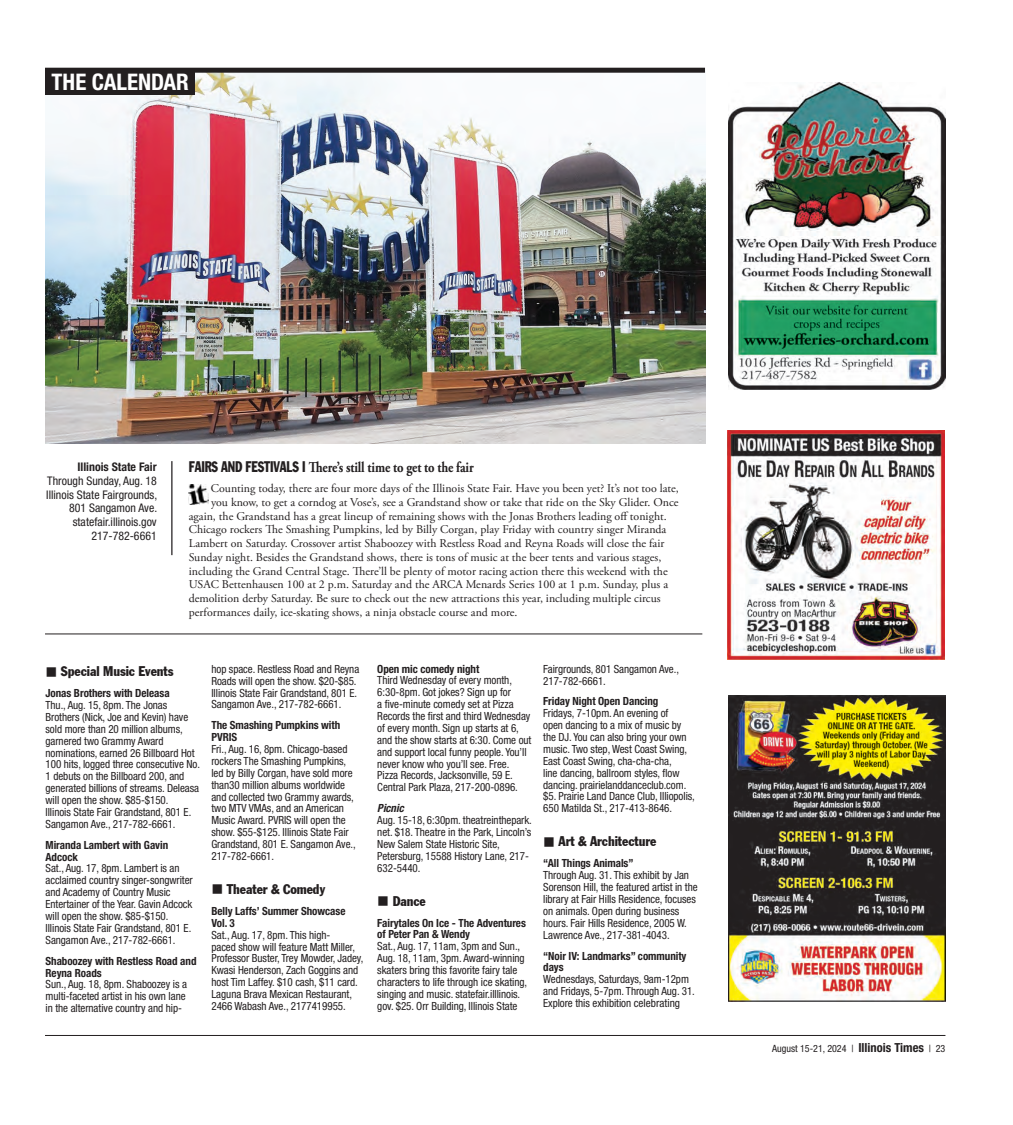
<style>
.page{position:relative;width:1013px;height:1125px;background:#fff}
.page>*{position:absolute;margin:0;border:0;box-sizing:border-box;transform-origin:0 0}
.t1{font:700 condensed 22.88px "Helvetica Neue";color:#fff}
.t2{font:700 15px "Adobe Garamond Pro";letter-spacing:-.01em;color:#231f20;scale:.84 1}
.EventSubHead{font:13.75px "Franklin Gothic Condensed";letter-spacing:-.005em;color:#231f20}
.t3{font:11.88px "Adobe Garamond Pro";color:#231f20}
.t4{font:condensed 11.88px/13.8px "Helvetica Neue";color:#231f20;text-align:right}
.t5{font:700 condensed 11.88px "Helvetica Neue";color:#231f20}
.EventListing{font:condensed 11.25px/11.9px "Helvetica Neue";letter-spacing:-.005em;color:#231f20}
.EventTitle{font:700 condensed 11.25px/11.9px "Helvetica Neue";letter-spacing:-.005em;color:#231f20}
.EventTitle-2{font:italic 700 condensed 11.25px "Helvetica Neue";letter-spacing:-.005em;color:#231f20}
.t6{font:condensed 10px "Helvetica Neue";color:#231f20}
.s1{font-family:"Franklin Gothic Condensed";font-weight:400}
.s2{font-weight:700;font-size:12.5px}
</style>
<div class="page">
<hr style="left:45px;top:1035px;width:900px;height:1px;background:#231f20">
<img style="left:45px;top:73px;width:660px;height:371px">
<div style="left:45px;top:68px;width:660px;height:5px;background:#231f20"></div>
<div style="left:46px;top:68px;width:149px;height:26px;background:#231f20"></div>
<hr style="left:45px;top:634px;width:657px;height:1px;background:#231f20">
<hr style="left:171px;top:461px;width:1px;height:94px;background:#231f20">
<img style="left:189px;top:484px;width:20px;height:20px">
<img style="left:728px;top:430px;width:216px;height:229px">
<img style="left:728px;top:82px;width:217px;height:307px">
<img style="left:728px;top:695px;width:217px;height:307px">
<p class="t1" style="left:52px;top:68px;width:139px">THE CALENDAR</p>
<p class="t5" style="left:77px;top:460px;width:81px">Illinois State Fair</p>
<p class="t4" style="left:47px;top:474px;width:111px">Through Sunday, Aug. 18</p>
<p class="t4" style="left:46px;top:488px;width:112px">Illinois State Fairgrounds,<br>801 Sangamon Ave.</p>
<p class="t4" style="left:73px;top:515px;width:86px">statefair.illinois.gov</p>
<p class="t4" style="left:91px;top:529px;width:67px">217-782-6661</p>
<p class="t2" style="left:189px;top:459px;width:341px"><span class="s1">FAIRS AND FESTIVALS I</span> There’s still time to get to the fair</p>
<p class="t3" style="left:211px;top:481px;width:469px">Counting today, there are four more days of the Illinois State Fair. Have you been yet? It’s not too late,</p>
<p class="t3" style="left:211px;top:495px;width:469px">you know, to get a corndog at Vose’s, see a Grandstand show or take that ride on the Sky Glider. Once</p>
<p class="t3" style="left:189px;top:509px;width:479px">again, the Grandstand has a great lineup of remaining shows with the Jonas Brothers leading off tonight.</p>
<p class="t3" style="left:189px;top:523px;width:479px">Chicago rockers The Smashing Pumpkins, led by Billy Corgan, play Friday with country singer Miranda</p>
<p class="t3" style="left:189px;top:536px;width:477px">Lambert on Saturday. Crossover artist Shaboozey with Restless Road and Reyna Roads will close the fair</p>
<p class="t3" style="left:189px;top:550px;width:474px">Sunday night. Besides the Grandstand shows, there is tons of music at the beer tents and various stages,</p>
<p class="t3" style="left:189px;top:564px;width:480px">including the Grand Central Stage. There’ll be plenty of motor racing action there this weekend with the</p>
<p class="t3" style="left:189px;top:578px;width:481px">USAC Bettenhausen 100 at 2 p.m. Saturday and the ARCA Menards Series 100 at 1 p.m. Sunday, plus a</p>
<p class="t3" style="left:189px;top:591px;width:473px">demolition derby Saturday. Be sure to check out the new attractions this year, including multiple circus</p>
<p class="t3" style="left:189px;top:605px;width:330px">performances daily, ice-skating shows, a ninja obstacle course and more.</p>
<p class="EventSubHead" style="left:46px;top:663px;width:129px">■ Special Music Events</p>
<p class="EventTitle" style="left:46px;top:687px;width:126px">Jonas Brothers with Deleasa</p>
<p class="EventListing" style="left:46px;top:699px;width:156px">Thu., Aug. 15, 8pm. The Jonas Brothers (Nick, Joe and Kevin) have sold more than 20 million albums, garnered two Grammy Award nominations, earned 26 Billboard Hot 100 hits, logged three consecutive No.<br>1 debuts on the Billboard 200, and generated billions of streams. Deleasa will open the show. $85-$150.<br>Illinois State Fair Grandstand, 801 E.<br>Sangamon Ave., 217-782-6661.</p>
<p class="EventTitle" style="left:46px;top:839px;width:124px">Miranda Lambert with Gavin<br>Adcock</p>
<p class="EventListing" style="left:46px;top:862px;width:149px">Sat., Aug. 17, 8pm. Lambert is an acclaimed country singer-songwriter and Academy of Country Music Entertainer of the Year. Gavin Adcock will open the show. $85-$150.<br>Illinois State Fair Grandstand, 801 E.<br>Sangamon Ave., 217-782-6661.</p>
<p class="EventTitle" style="left:46px;top:955px;width:152px">Shaboozey with Restless Road and<br>Reyna Roads</p>
<p class="EventListing" style="left:46px;top:978px;width:143px;text-align:justify">Sun., Aug. 18, 8pm. Shaboozey is a multi-faceted artist in his own lane in the alternative country and hip-</p>
<p class="EventListing" style="left:211px;top:663px;width:149px">hop space. Restless Road and Reyna Roads will open the show. $20-$85.<br>Illinois State Fair Grandstand, 801 E.<br>Sangamon Ave., 217-782-6661.</p>
<p class="EventTitle" style="left:211px;top:719px;width:130px">The Smashing Pumpkins with<br>PVRIS</p>
<p class="EventListing" style="left:211px;top:743px;width:146px">Fri., Aug. 16, 8pm. Chicago-based rockers The Smashing Pumpkins, led by Billy Corgan, have sold more than30 million albums worldwide and collected two Grammy awards, two MTV VMAs, and an American<br>Music Award. PVRIS will open the show. $55-$125. Illinois State Fair<br>Grandstand, 801 E. Sangamon Ave.,<br>217-782-6661.</p>
<p class="EventSubHead" style="left:211px;top:881px;width:115px">■ Theater &amp; Comedy</p>
<p class="EventTitle" style="left:211px;top:905px;width:135px">Belly Laffs’ Summer Showcase<br>Vol. 3</p>
<p class="EventListing" style="left:211px;top:929px;width:153px">Sat., Aug. 17, 8pm. This high-<br>paced show will feature Matt Miller, Professor Buster, Trey Mowder, Jadey, Kwasi Henderson, Zach Goggins and host Tim Laffey. $10 cash, $11 card.<br>Laguna Brava Mexican Restaurant, 2466 Wabash Ave., 2177419955.</p>
<p class="EventTitle" style="left:377px;top:662px;width:103px">Open mic comedy night</p>
<p class="EventListing" style="left:377px;top:674px;width:156px">Third Wednesday of every month, 6:30-8pm. Got jokes? Sign up for<br>a five-minute comedy set at Pizza Records the first and third Wednesday of every month. Sign up starts at 6, and the show starts at 6:30. Come out and support local funny people. You’ll never know who you’ll see. Free.<br>Pizza Records, Jacksonville, 59 E.<br>Central Park Plaza, 217-200-0896.</p>
<p class="EventTitle-2" style="left:377px;top:801px;width:28px">Picnic</p>
<p class="EventListing" style="left:377px;top:814px;width:156px">Aug. 15-18, 6:30pm. theatreinthepark. net. $18. Theatre in the Park, Lincoln’s<br>New Salem State Historic Site,<br>Petersburg, 15588 History Lane, 217-<br>632-5440.</p>
<p class="EventSubHead" style="left:377px;top:892px;width:50px">■ Dance</p>
<p class="EventTitle" style="left:377px;top:917px;width:150px">Fairytales On Ice - The Adventures of Peter Pan &amp; Wendy</p>
<p class="EventListing" style="left:377px;top:940px;width:151px">Sat., Aug. 17, 11am, 3pm and Sun., Aug. 18, 11am, 3pm. Award-winning skaters bring this favorite fairy tale characters to life through ice skating, singing and music. statefair.illlinois. gov. $25. Orr Building, Illinois State</p>
<p class="EventListing" style="left:543px;top:663px;width:137px">Fairgrounds, 801 Sangamon Ave.,<br>217-782-6661.</p>
<p class="EventTitle" style="left:543px;top:695px;width:117px">Friday Night Open Dancing</p>
<p class="EventListing" style="left:543px;top:707px;width:153px">Fridays, 7-10pm. An evening of<br>open dancing to a mix of music by the DJ. You can also bring your own music. Two step, West Coast Swing, East Coast Swing, cha-cha-cha,<br>line dancing, ballroom styles, flow dancing. prairielanddanceclub.com. $5. Prairie Land Dance Club, Illiopolis, 650 Matilda St., 217-413-8646.</p>
<p class="EventSubHead" style="left:543px;top:833px;width:115px">■ Art &amp; Architecture</p>
<p class="EventTitle" style="left:543px;top:857px;width:92px">“All Things Animals”</p>
<p class="EventListing" style="left:543px;top:869px;width:156px">Through Aug. 31. This exhibit by Jan Sorenson Hill, the featured artist in the library at Fair Hills Residence, focuses on animals. Open during business hours. Fair Hills Residence, 2005 W.<br>Lawrence Ave., 217-381-4043.</p>
<p class="EventTitle" style="left:543px;top:949px;width:145px">“Noir IV: Landmarks” community days</p>
<p class="EventListing" style="left:543px;top:973px;width:153px">Wednesdays, Saturdays, 9am-12pm and Fridays, 5-7pm. Through Aug. 31.<br>Explore this exhibition celebrating</p>
<p class="t6" style="left:772px;top:1043px;width:175px">August 15-21, 2024 | <span class="s2">Illinois Times</span> | 23</p>
</div>
